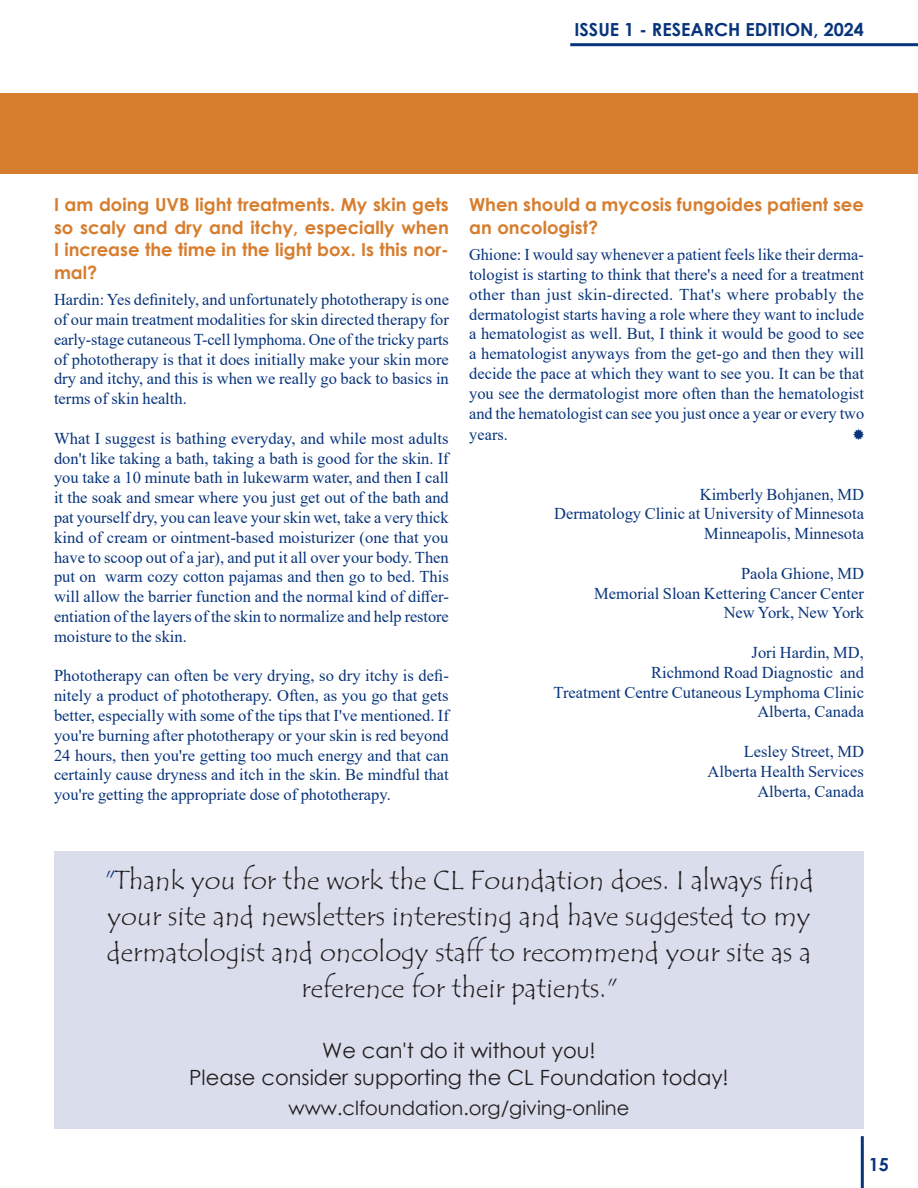
<style>
.page{position:relative;width:918px;height:1188px;background:#fff}
.page>*{position:absolute;margin:0;border:0;box-sizing:border-box;transform-origin:0 0}
.t1{font:27px/36px "Tempus Sans ITC";color:#231f20;text-align:center}
.t2{font:21px/27px "Century Gothic";color:#231f20;text-align:center}
.t3{font:19.5px "Century Gothic";color:#231f20}
.t4{font:700 18px/22.5px "Century Gothic";color:#d77d2e;text-align:justify}
.t5{font:700 18px "Century Gothic";color:#08347b}
.t6{font:16.5px/19.8px "Times New Roman";color:#08347b;text-align:justify}
.s1{color:#08347b}
</style>
<div class="page">
<hr style="left:570px;top:43px;width:348px;height:3px;background:#08347b">
<hr style="left:861px;top:1136px;width:3px;height:52px;background:#08347b">
<div style="left:0;top:94px;width:918px;height:80px;background:#d77d2e"></div>
<div style="left:54px;top:851px;width:810px;height:278px;background:#daddeb"></div>
<p class="t5" style="left:575px;top:16px;width:291px">ISSUE 1 - RESEARCH EDITION, 2024</p>
<p class="t4" style="left:54px;top:193px;width:396px">I am doing UVB light treatments. My skin gets so scaly and dry and itchy, especially when I increase the time in the light box. Is this nor&shy;mal?</p>
<p class="t6" style="left:54px;top:289px;width:397px">Hardin: Yes definitely, and unfortunately phototherapy is one of our main treatment modalities for skin directed therapy for early-stage cutaneous T-cell lymphoma. One of the tricky parts of phototherapy is that it does initially make your skin more dry and itchy, and this is when we really go back to basics in terms of skin health.</p>
<p class="t6" style="left:54px;top:428px;width:396px">What I suggest is bathing everyday, and while most adults don't like taking a bath, taking a bath is good for the skin. If you take a 10 minute bath in lukewarm water, and then I call it the soak and smear where you just get out of the bath and pat yourself dry, you can leave your skin wet, take a very thick kind of cream or ointment-based moisturizer (one that you have to scoop out of a jar), and put it all over your body. Then put on warm cozy cotton pajamas and then go to bed. This will allow the barrier function and the normal kind of differ&shy;entiation of the layers of the skin to normalize and help restore moisture to the skin.</p>
<p class="t6" style="left:54px;top:665px;width:396px">Phototherapy can often be very drying, so dry itchy is defi&shy;nitely a product of phototherapy. Often, as you go that gets better, especially with some of the tips that I've mentioned. If you're burning after phototherapy or your skin is red beyond 24 hours, then you're getting too much energy and that can certainly cause dryness and itch in the skin. Be mindful that you're getting the appropriate dose of phototherapy.</p>
<p class="t4" style="left:469px;top:193px;width:396px">When should a mycosis fungoides patient see an oncologist?</p>
<p class="t6" style="left:469px;top:244px;width:397px">Ghione: I would say whenever a patient feels like their derma&shy;tologist is starting to think that there's a need for a treatment other than just skin-directed. That's where probably the dermatologist starts having a role where they want to include a hematologist as well. But, I think it would be good to see a hematologist anyways from the get-go and then they will decide the pace at which they want to see you. It can be that you see the dermatologist more often than the hematologist and the hematologist can see you just once a year or every two</p>
<p class="t6" style="left:469px;top:424px;width:40px">years.</p>
<p class="t6" style="left:554px;top:484px;width:311px;text-align:right">Kimberly Bohjanen, MD<br>Dermatology Clinic at University of Minnesota<br>Minneapolis, Minnesota</p>
<p class="t6" style="left:594px;top:563px;width:271px;text-align:right">Paola Ghione, MD<br>Memorial Sloan Kettering Cancer Center<br>New York, New York</p>
<p class="t6" style="left:554px;top:642px;width:312px;text-align:right">Jori Hardin, MD,<br>Richmond Road Diagnostic and<br>Treatment Centre Cutaneous Lymphoma Clinic<br>Alberta, Canada</p>
<p class="t6" style="left:708px;top:741px;width:158px;text-align:right">Lesley Street, MD<br>Alberta Health Services<br>Alberta, Canada</p>
<h1 class="t1" style="left:104px;top:862px;width:711px"><span class="s1">"</span>Thank you for the work the CL Foundation does. I always find your site and newsletters interesting and have suggested to my dermatologist and oncology staff to recommend your site as a reference for their patients."</h1>
<p class="t2" style="left:189px;top:1036px;width:541px">We can't do it without you!<br>Please consider supporting the CL Foundation today!</p>
<p class="t3" style="left:289px;top:1094px;width:342px">www.clfoundation.org/giving-online</p>
<p class="t5" style="left:869px;top:1151px;width:22px">15</p>
</div>
